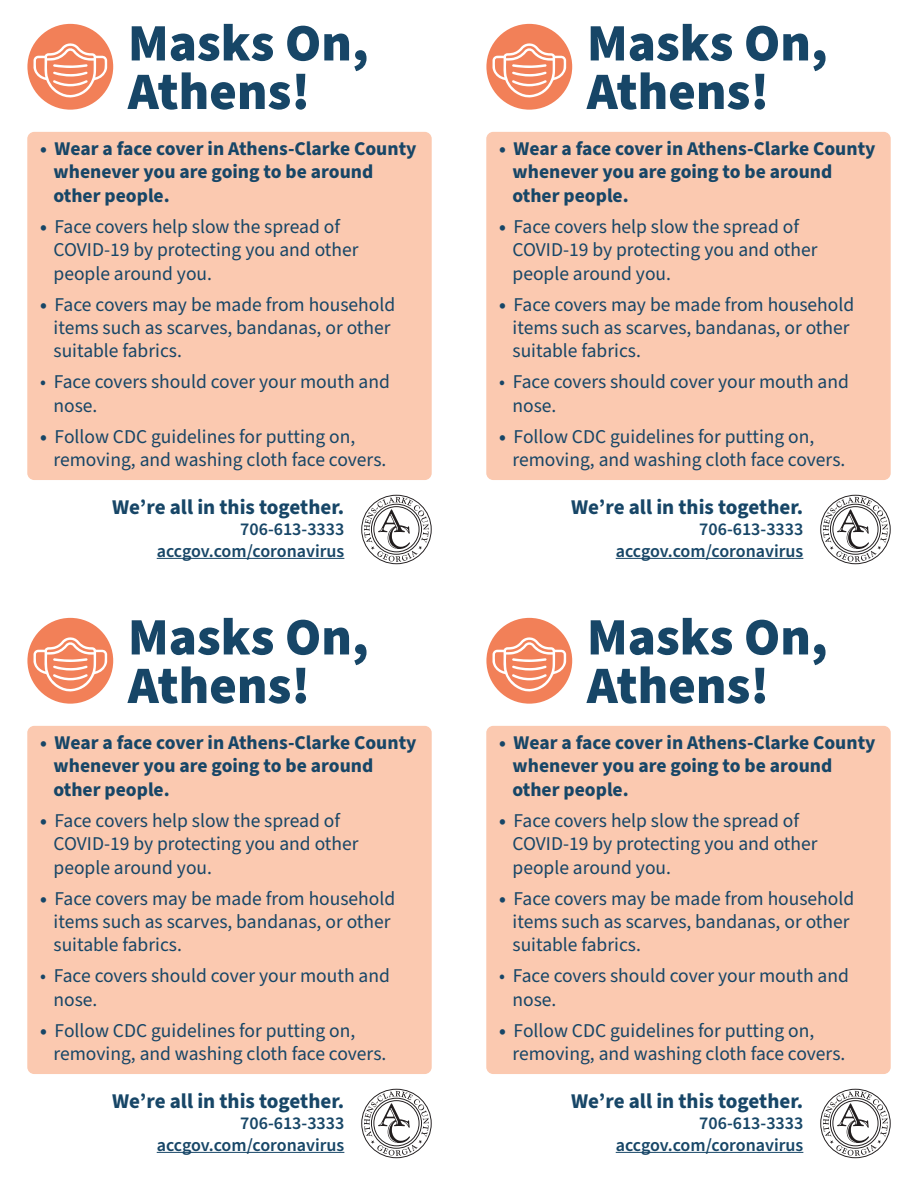
<style>
.page{position:relative;width:918px;height:1188px;background:#fff}
.page>*{position:absolute;margin:0;border:0;box-sizing:border-box;transform-origin:0 0}
.t1{font:700 21px "Source Sans Pro";color:#174667}
.t2{font:19.5px/23.4px "Source Sans Pro";color:#174667}
.t3{font:700 19.5px/23.4px "Source Sans Pro";color:#174667}
.t4{font:600 18px/21.6px "Source Sans Pro";color:#174667;text-align:right}
.s1{font-weight:700}
</style>
<div class="page">
<div style="left:27px;top:132px;width:405px;height:348px;background:#fbc9b0;border-radius:7px"></div>
<svg style="left:361px;top:495px;width:71px;height:69px"></svg>
<div style="left:27px;top:24px;width:86px;height:86px;background:#f28058;border-radius:50%"></div>
<svg style="left:34px;top:43px;width:73px;height:55px"></svg>
<svg style="left:127px;top:24px;width:240px;height:86px"></svg>
<hr style="left:157px;top:558px;width:187px;height:1px;background:#174667">
<div style="left:486px;top:132px;width:405px;height:348px;background:#fbc9b0;border-radius:7px"></div>
<svg style="left:820px;top:495px;width:71px;height:69px"></svg>
<div style="left:486px;top:24px;width:86px;height:86px;background:#f28058;border-radius:50%"></div>
<svg style="left:493px;top:43px;width:73px;height:55px"></svg>
<svg style="left:586px;top:24px;width:240px;height:86px"></svg>
<hr style="left:616px;top:558px;width:187px;height:1px;background:#174667">
<div style="left:486px;top:726px;width:405px;height:348px;background:#fbc9b0;border-radius:7px"></div>
<svg style="left:820px;top:1089px;width:71px;height:69px"></svg>
<div style="left:486px;top:618px;width:86px;height:86px;background:#f28058;border-radius:50%"></div>
<svg style="left:493px;top:637px;width:73px;height:55px"></svg>
<svg style="left:586px;top:618px;width:240px;height:86px"></svg>
<hr style="left:616px;top:1152px;width:187px;height:1px;background:#174667">
<div style="left:27px;top:726px;width:405px;height:348px;background:#fbc9b0;border-radius:7px"></div>
<svg style="left:361px;top:1089px;width:71px;height:69px"></svg>
<div style="left:27px;top:618px;width:86px;height:86px;background:#f28058;border-radius:50%"></div>
<svg style="left:34px;top:637px;width:73px;height:55px"></svg>
<svg style="left:127px;top:618px;width:240px;height:86px"></svg>
<hr style="left:157px;top:1152px;width:187px;height:1px;background:#174667">
<p class="t3" style="left:54px;top:137px;width:364px;text-indent:-13px">• Wear a face cover in Athens-Clarke County whenever you are going to be around other people.</p>
<p class="t2" style="left:54px;top:215px;width:307px;text-indent:-13px"><span class="s1">•</span> Face covers help slow the spread of<br>COVID-19 by protecting you and other people around you.</p>
<p class="t2" style="left:54px;top:293px;width:343px;text-indent:-13px"><span class="s1">•</span> Face covers may be made from household items such as scarves, bandanas, or other suitable fabrics.</p>
<p class="t2" style="left:54px;top:371px;width:338px;text-indent:-13px">• Face covers should cover your mouth and nose.</p>
<p class="t2" style="left:54px;top:425px;width:334px;text-indent:-13px"><span class="s1">•</span> Follow CDC guidelines for putting on, removing, and washing cloth face covers.</p>
<p class="t1" style="left:112px;top:493px;width:234px">We’re all in this together.</p>
<p class="t4" style="left:157px;top:519px;width:189px">706-613-3333 accgov.com/coronavirus</p>
<p class="t3" style="left:54px;top:731px;width:364px;text-indent:-13px">• Wear a face cover in Athens-Clarke County whenever you are going to be around other people.</p>
<p class="t2" style="left:54px;top:809px;width:307px;text-indent:-13px"><span class="s1">•</span> Face covers help slow the spread of<br>COVID-19 by protecting you and other people around you.</p>
<p class="t2" style="left:54px;top:887px;width:343px;text-indent:-13px"><span class="s1">•</span> Face covers may be made from household items such as scarves, bandanas, or other suitable fabrics.</p>
<p class="t2" style="left:54px;top:965px;width:338px;text-indent:-13px">• Face covers should cover your mouth and nose.</p>
<p class="t2" style="left:54px;top:1019px;width:334px;text-indent:-13px"><span class="s1">•</span> Follow CDC guidelines for putting on, removing, and washing cloth face covers.</p>
<p class="t1" style="left:112px;top:1087px;width:234px">We’re all in this together.</p>
<p class="t4" style="left:157px;top:1113px;width:189px">706-613-3333 accgov.com/coronavirus</p>
<p class="t3" style="left:513px;top:137px;width:364px;text-indent:-13px">• Wear a face cover in Athens-Clarke County whenever you are going to be around other people.</p>
<p class="t2" style="left:513px;top:215px;width:307px;text-indent:-13px"><span class="s1">•</span> Face covers help slow the spread of<br>COVID-19 by protecting you and other people around you.</p>
<p class="t2" style="left:513px;top:293px;width:343px;text-indent:-13px"><span class="s1">•</span> Face covers may be made from household items such as scarves, bandanas, or other suitable fabrics.</p>
<p class="t2" style="left:513px;top:371px;width:338px;text-indent:-13px">• Face covers should cover your mouth and nose.</p>
<p class="t2" style="left:513px;top:425px;width:334px;text-indent:-13px"><span class="s1">•</span> Follow CDC guidelines for putting on, removing, and washing cloth face covers.</p>
<p class="t1" style="left:571px;top:493px;width:234px">We’re all in this together.</p>
<p class="t4" style="left:616px;top:519px;width:189px">706-613-3333 accgov.com/coronavirus</p>
<p class="t3" style="left:513px;top:731px;width:364px;text-indent:-13px">• Wear a face cover in Athens-Clarke County whenever you are going to be around other people.</p>
<p class="t2" style="left:513px;top:809px;width:307px;text-indent:-13px"><span class="s1">•</span> Face covers help slow the spread of<br>COVID-19 by protecting you and other people around you.</p>
<p class="t2" style="left:513px;top:887px;width:343px;text-indent:-13px"><span class="s1">•</span> Face covers may be made from household items such as scarves, bandanas, or other suitable fabrics.</p>
<p class="t2" style="left:513px;top:965px;width:338px;text-indent:-13px">• Face covers should cover your mouth and nose.</p>
<p class="t2" style="left:513px;top:1019px;width:334px;text-indent:-13px"><span class="s1">•</span> Follow CDC guidelines for putting on, removing, and washing cloth face covers.</p>
<p class="t1" style="left:571px;top:1087px;width:234px">We’re all in this together.</p>
<p class="t4" style="left:616px;top:1113px;width:189px">706-613-3333 accgov.com/coronavirus</p>
</div>
